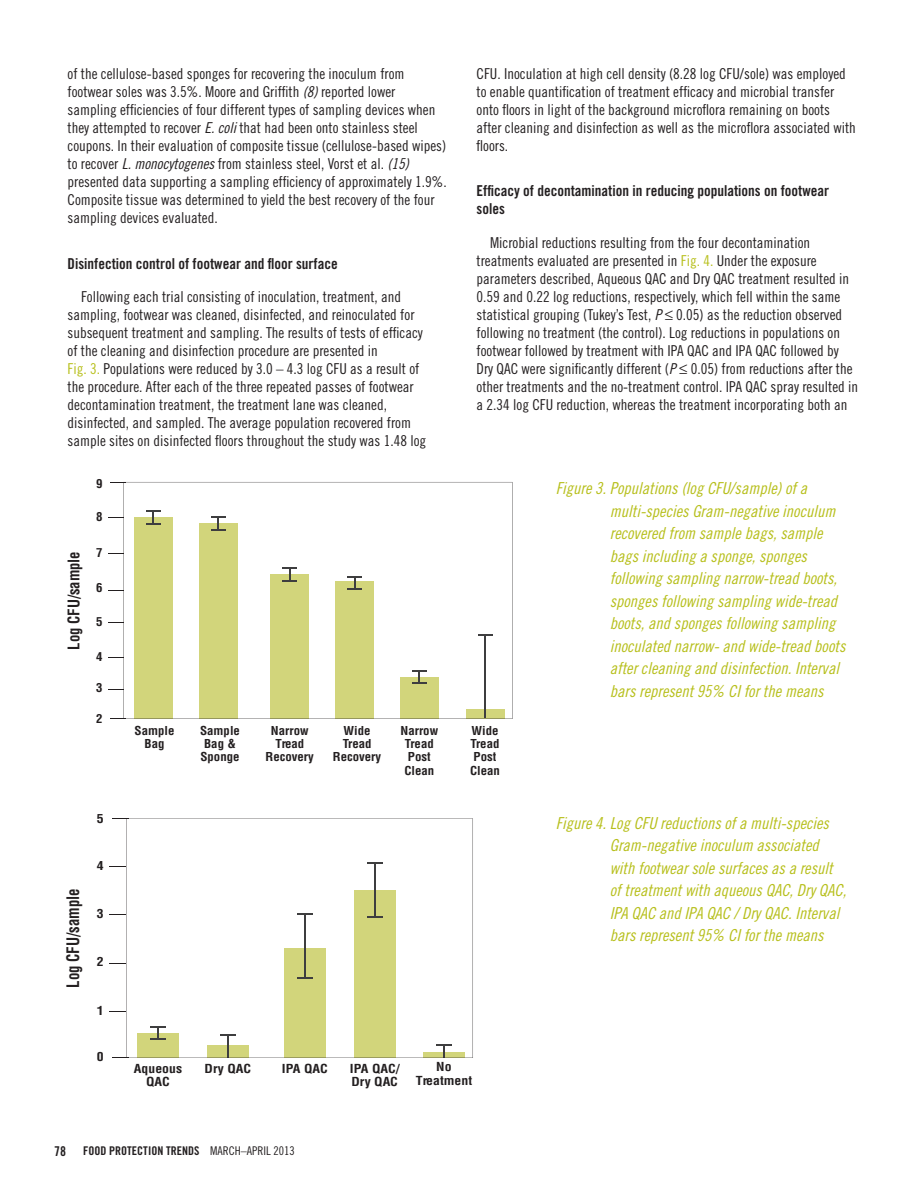
<style>
.page{position:relative;width:919px;height:1189px;background:#fff}
.page>*{position:absolute;margin:0;border:0;box-sizing:border-box;transform-origin:0 0}
.t1{font:700 condensed 16.8px "Helvetica";color:#231f20;scale:.88 1}
.t2{font:16.5px/22.5px "Trade Gothic Cond Eighteen Obl";color:#b7bf1b}
.t3{font:700 condensed 15.6px "Helvetica";color:#231f20;scale:.94 1}
.t4{font:15px/18px "Trade Gothic Cond Eighteen";color:#231f20}
.t5{font:15px/18px "Trade Gothic Bold Cond Twenty";color:#231f20}
.t6{font:13.5px "Trade Gothic Bold Cond Twenty";color:#231f20}
.t7{font:700 condensed 12.15px/13.5px "Helvetica";color:#231f20;text-align:center;scale:1.13 1}
.t8{font:700 condensed 12px/13.4px "Helvetica";color:#231f20;text-align:center;scale:1.07 1}
.t9{font:12px "Trade Gothic Bold Cond Twenty";color:#231f20}
.s1{font-family:"Trade Gothic Cond Eighteen Obl"}
.s2{color:#b7bf1b}
.s3{font-family:"Trade Gothic Cond Eighteen"}
</style>
<div class="page">
<svg style="left:110px;top:482px;width:13px;height:1px"></svg>
<svg style="left:110px;top:718px;width:16px;height:1px"></svg>
<svg style="left:108px;top:657px;width:15px;height:1px"></svg>
<svg style="left:108px;top:622px;width:15px;height:1px"></svg>
<svg style="left:108px;top:553px;width:15px;height:1px"></svg>
<svg style="left:108px;top:517px;width:15px;height:1px"></svg>
<svg style="left:123px;top:482px;width:389px;height:236px"></svg>
<svg style="left:112px;top:818px;width:14px;height:1px"></svg>
<svg style="left:112px;top:1057px;width:17px;height:1px"></svg>
<svg style="left:109px;top:1011px;width:17px;height:1px"></svg>
<svg style="left:109px;top:866px;width:17px;height:1px"></svg>
<svg style="left:126px;top:818px;width:347px;height:239px"></svg>
<p class="t4" style="left:68px;top:65px;width:381px">of the cellulose-based sponges for recovering the inoculum from footwear soles was 3.5%. Moore and Griffith <span class="s1">(8)</span> reported lower sampling efficiencies of four different types of sampling devices when they attempted to recover <span class="s1">E. coli</span> that had been onto stainless steel coupons. In their evaluation of composite tissue (cellulose-based wipes) to recover <span class="s1">L. monocytogenes</span> from stainless steel, Vorst et al. <span class="s1">(15) </span>presented data supporting a sampling efficiency of approximately 1.9%.<br>Composite tissue was determined to yield the best recovery of the four sampling devices evaluated.</p>
<p class="t5" style="left:68px;top:254px;width:271px">Disinfection control of footwear and floor surface</p>
<p class="t4" style="left:68px;top:288px;width:360px;text-indent:14px">Following each trial consisting of inoculation, treatment, and sampling, footwear was cleaned, disinfected, and reinoculated for subsequent treatment and sampling. The results of tests of efficacy of the cleaning and disinfection procedure are presented in<br><span class="s2">Fig. 3.</span> Populations were reduced by 3.0 – 4.3 log CFU as a result of the procedure. After each of the three repeated passes of footwear decontamination treatment, the treatment lane was cleaned, disinfected, and sampled. The average population recovered from sample sites on disinfected floors throughout the study was 1.48 log</p>
<p class="t3" style="left:64px;top:649px;width:106px;rotate:-90deg">Log CFU/sample</p>
<p class="t8" style="left:96px;top:477px;width:7px">9</p>
<p class="t8" style="left:96px;top:509px;width:7px">8</p>
<p class="t8" style="left:96px;top:546px;width:7px">7</p>
<p class="t8" style="left:96px;top:580px;width:7px">6</p>
<p class="t8" style="left:96px;top:614px;width:7px">5</p>
<p class="t8" style="left:96px;top:649px;width:7px">4</p>
<p class="t8" style="left:96px;top:681px;width:7px">3</p>
<p class="t8" style="left:96px;top:711px;width:7px">2</p>
<p class="t4" style="left:476px;top:65px;width:381px">CFU. Inoculation at high cell density (8.28 log CFU/sole) was employed to enable quantification of treatment efficacy and microbial transfer onto floors in light of the background microflora remaining on boots after cleaning and disinfection as well as the microflora associated with floors.</p>
<p class="t5" style="left:476px;top:182px;width:354px">Efficacy of decontamination in reducing populations on footwear soles</p>
<p class="t4" style="left:476px;top:234px;width:383px;text-indent:14px">Microbial reductions resulting from the four decontamination treatments evaluated are presented in <span class="s2">Fig. 4.</span> Under the exposure parameters described, Aqueous QAC and Dry QAC treatment resulted in 0.59 and 0.22 log reductions, respectively, which fell within the same statistical grouping (Tukey’s Test, <span class="s1">P</span> ≤ 0.05) as the reduction observed following no treatment (the control). Log reductions in populations on footwear followed by treatment with IPA QAC and IPA QAC followed by Dry QAC were significantly different (<span class="s1">P</span> ≤ 0.05) from reductions after the other treatments and the no-treatment control. IPA QAC spray resulted in a 2.34 log CFU reduction, whereas the treatment incorporating both an</p>
<p class="t2" style="left:609px;top:477px;width:237px;text-indent:-54px">Figure 3. Populations (log CFU/sample) of a multi-species Gram-negative inoculum recovered from sample bags, sample bags including a sponge, sponges following sampling narrow-tread boots, sponges following sampling wide-tread boots, and sponges following sampling inoculated narrow- and wide-tread boots after cleaning and disinfection. Interval bars represent 95% CI for the means</p>
<p class="t1" style="left:62px;top:987px;width:114px;rotate:-90deg">Log CFU/sample</p>
<p class="t7" style="left:97px;top:811px;width:8px">5</p>
<p class="t7" style="left:97px;top:858px;width:8px">4</p>
<p class="t7" style="left:97px;top:906px;width:8px">3</p>
<p class="t7" style="left:97px;top:954px;width:8px">2</p>
<p class="t7" style="left:97px;top:1003px;width:8px">1</p>
<p class="t7" style="left:97px;top:1049px;width:8px">0</p>
<p class="t8" style="left:134px;top:723px;width:39px">Sample<br>Bag</p>
<p class="t8" style="left:200px;top:723px;width:39px">Sample<br>Bag &amp;<br>Sponge</p>
<p class="t8" style="left:265px;top:723px;width:47px">Narrow<br>Tread<br>Recovery</p>
<p class="t8" style="left:333px;top:723px;width:47px">Wide<br>Tread<br>Recovery</p>
<p class="t8" style="left:400px;top:723px;width:37px">Narrow<br>Tread<br>Post<br>Clean</p>
<p class="t8" style="left:470px;top:723px;width:29px;text-align:left">Wide<br>Tread<br>Post<br>Clean</p>
<p class="t7" style="left:134px;top:1060px;width:44px">Aqueous<br>QAC</p>
<p class="t7" style="left:204px;top:1060px;width:43px">Dry QAC</p>
<p class="t7" style="left:282px;top:1060px;width:42px">IPA QAC</p>
<p class="t7" style="left:350px;top:1060px;width:45px;text-align:left">IPA QAC/<br>Dry QAC</p>
<p class="t7" style="left:415px;top:1059px;width:51px">No<br>Treatment</p>
<p class="t6" style="left:54px;top:1142px;width:13px">78</p>
<p class="t9" style="left:83px;top:1142px;width:213px">FOOD PROTECTION TRENDS <span class="s3">MARCH–APRIL 2013</span></p>
<p class="t2" style="left:609px;top:811px;width:238px;text-indent:-54px">Figure 4. Log CFU reductions of a multi-species Gram-negative inoculum associated with footwear sole surfaces as a result of treatment with aqueous QAC, Dry QAC, IPA QAC and IPA QAC / Dry QAC. Interval bars represent 95% CI for the means</p>
</div>
